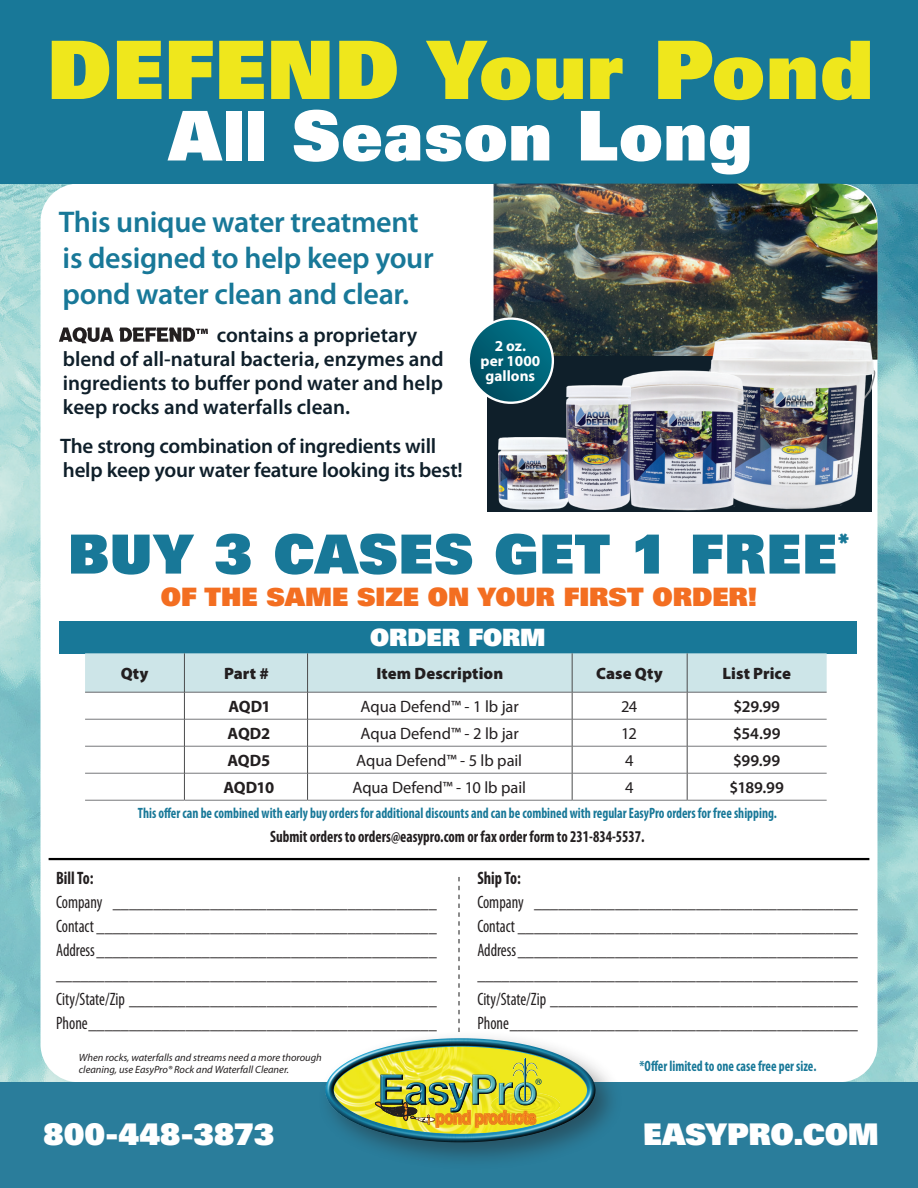
<style>
.page{position:relative;width:918px;height:1188px;background:#fff}
.page>*{position:absolute;margin:0;border:0;box-sizing:border-box;transform-origin:0 0}
.Body_text{font:900 80.7px "Univers 85";letter-spacing:.02em;color:#efe71c}
.Body_text-2{font:900 68.7px "Univers 85";letter-spacing:.02em;color:#fff;scale:.96 1}
.Headline-Black{font:900 54px "Univers 85";letter-spacing:.025em;color:#187898}
.t1{font:600 30px/36px "Myriad Pro";letter-spacing:-.01em;color:#187898}
.Body_Text-small{font:900 30px "Univers 85";color:#fff}
.Body_text-3{font:900 25.5px "Univers 85";color:#f36e21}
.chart_body{font:900 24px "Univers 85";color:#fff}
.t2{font:600 21px/24px "Myriad Pro";letter-spacing:-.005em;color:#0f1f2a}
.chart_body-2{font:condensed 18px "Myriad Pro";color:#231f20;scale:.9 1}
.chart_body-3{font:700 condensed 18px "Myriad Pro";color:#231f20;scale:.9 1}
.Headline-Black-2{font:16.5px "Myriad Pro";letter-spacing:-.005em;color:#231f20}
.chart_body-4{font:700 condensed 16.5px "Myriad Pro";color:#231f20;scale:.9 1}
.Headline-Black-3{font:900 16.5px "Myriad Pro";letter-spacing:.005em;color:#231f20}
.Headline-Black-4{font:600 16.5px "Myriad Pro";letter-spacing:.005em;color:#231f20}
.Headline-Black-5{font:700 16.5px "Myriad Pro";letter-spacing:-.025em;color:#231f20}
.t3{font:700 15.15px/15px "Myriad Pro";color:#fff;text-align:center}
.chart_body-5{font:700 condensed 15px "Myriad Pro";color:#187898;scale:.88 1}
.t4{font:italic 10.5px "Myriad Pro";color:#231f20}
</style>
<div class="page">
<img style="left:0;top:184px;width:918px;height:898px">
<div style="left:40px;top:184px;width:837px;height:898px;background:#fff;border-radius:38px"></div>
<div style="left:0;top:0;width:918px;height:184px;background:#187898"></div>
<div style="left:0;top:1082px;width:918px;height:106px;background:#2a7d9b"></div>
<div style="left:317px;top:1029px;width:306px;height:142px;background:#231f20;opacity:.45"></div>
<img style="left:325px;top:1038px;width:271px;height:104px">
<img style="left:380px;top:1075px;width:63px;height:27px">
<img style="left:472px;top:1075px;width:65px;height:30px">
<img style="left:513px;top:1063px;width:24px;height:7px">
<img style="left:513px;top:1070px;width:24px;height:31px">
<img style="left:525px;top:1058px;width:1px;height:43px">
<img style="left:375px;top:1102px;width:161px;height:26px">
<svg style="left:535px;top:1079px;width:7px;height:6px"></svg>
<hr style="left:49px;top:858px;width:820px;height:2px;background:#000">
<div style="left:59px;top:621px;width:797px;height:32px;background:#187898"></div>
<svg style="left:458px;top:877px;width:2px;height:155px"></svg>
<hr style="left:85px;top:800px;width:99px;height:1px;background:#76787b">
<hr style="left:184px;top:800px;width:124px;height:1px;background:#76787b">
<hr style="left:308px;top:800px;width:264px;height:1px;background:#76787b">
<hr style="left:572px;top:800px;width:115px;height:1px;background:#76787b">
<hr style="left:687px;top:800px;width:140px;height:1px;background:#76787b">
<svg style="left:85px;top:653px;width:742px;height:147px"></svg>
<svg style="left:59px;top:327px;width:149px;height:16px"></svg>
<img style="left:494px;top:184px;width:384px;height:172px">
<div style="left:487px;top:356px;width:385px;height:156px;background:#0f1f2a"></div>
<img style="left:708px;top:334px;width:170px;height:176px">
<img style="left:618px;top:368px;width:132px;height:143px">
<img style="left:566px;top:386px;width:65px;height:124px">
<img style="left:499px;top:438px;width:69px;height:72px">
<svg style="left:469px;top:319px;width:84px;height:84px;background:#096679"></svg>
<div style="left:468px;top:317px;width:86px;height:87px;border:2px solid #fff;border-radius:50%"></div>
<p class="Body_text" style="left:48px;top:17px;width:827px">DEFEND Your Pond</p>
<p class="Body_text-2" style="left:169px;top:91px;width:609px">All Season Long</p>
<p class="t1" style="left:59px;top:203px;width:376px">This unique water treatment is designed to help keep your pond water clean and clear.</p>
<p class="t2" style="left:63px;top:323px;width:382px;text-indent:154px">contains a proprietary blend of all-natural bacteria, enzymes and ingredients to buffer pond water and help keep rocks and waterfalls clean.</p>
<p class="t2" style="left:60px;top:433px;width:404px">The strong combination of ingredients will help keep your water feature looking its best!</p>
<p class="t3" style="left:495px;top:338px;width:33px">2 oz.</p>
<p class="t3" style="left:481px;top:353px;width:61px">per 1000 gallons</p>
<p class="Headline-Black" style="left:68px;top:519px;width:783px">BUY 3 CASES GET 1 FREE<sup>*</sup></p>
<p class="Body_text-3" style="left:161px;top:580px;width:598px">OF THE SAME SIZE ON YOUR FIRST ORDER!</p>
<p class="chart_body" style="left:370px;top:621px;width:177px">ORDER FORM</p>
<p class="Headline-Black-3" style="left:121px;top:664px;width:29px">Qty</p>
<p class="Headline-Black-3" style="left:224px;top:664px;width:46px">Part #</p>
<p class="Headline-Black-3" style="left:376px;top:664px;width:128px">Item Description</p>
<p class="Headline-Black-3" style="left:596px;top:664px;width:68px">Case Qty</p>
<p class="Headline-Black-3" style="left:723px;top:664px;width:70px">List Price</p>
<p class="Headline-Black-5" style="left:228px;top:696px;width:44px">AQD1</p>
<p class="Headline-Black-2" style="left:361px;top:696px;width:160px">Aqua Defend™ - 1 lb jar</p>
<p class="Headline-Black-2" style="left:621px;top:696px;width:18px">24</p>
<p class="Headline-Black-4" style="left:733px;top:696px;width:48px">$29.99</p>
<p class="Headline-Black-5" style="left:228px;top:723px;width:44px">AQD2</p>
<p class="Headline-Black-2" style="left:361px;top:723px;width:160px">Aqua Defend™ - 2 lb jar</p>
<p class="Headline-Black-2" style="left:621px;top:723px;width:17px">12</p>
<p class="Headline-Black-4" style="left:733px;top:723px;width:49px">$54.99</p>
<p class="Headline-Black-5" style="left:227px;top:750px;width:44px">AQD5</p>
<p class="Headline-Black-2" style="left:356px;top:750px;width:167px">Aqua Defend™ - 5 lb pail</p>
<p class="Headline-Black-2" style="left:625px;top:750px;width:10px">4</p>
<p class="Headline-Black-4" style="left:733px;top:750px;width:49px">$99.99</p>
<p class="Headline-Black-5" style="left:223px;top:777px;width:52px">AQD10</p>
<p class="Headline-Black-2" style="left:352px;top:777px;width:175px">Aqua Defend™ - 10 lb pail</p>
<p class="Headline-Black-2" style="left:625px;top:777px;width:10px">4</p>
<p class="Headline-Black-4" style="left:730px;top:777px;width:56px">$189.99</p>
<p class="chart_body-5" style="left:138px;top:803px;width:728px">This offer can be combined with early buy orders for additional discounts and can be combined with regular EasyPro orders for free shipping.</p>
<p class="chart_body-4" style="left:270px;top:826px;width:418px">Submit orders to orders@easypro.com or fax order form to 231-834-5537.</p>
<p class="chart_body-3" style="left:56px;top:867px;width:43px">Bill To:</p>
<p class="chart_body-2" style="left:56px;top:891px;width:424px">Company ________________________________________</p>
<p class="chart_body-2" style="left:56px;top:915px;width:424px">Contact __________________________________________</p>
<p class="chart_body-2" style="left:56px;top:940px;width:424px">Address__________________________________________</p>
<p class="chart_body-2" style="left:56px;top:964px;width:424px">_______________________________________________</p>
<p class="chart_body-2" style="left:56px;top:988px;width:424px">City/State/Zip ______________________________________</p>
<p class="chart_body-2" style="left:56px;top:1012px;width:424px">Phone___________________________________________</p>
<p class="t4" style="left:79px;top:1051px;width:245px">When rocks, waterfalls and streams need a more thorough</p>
<p class="t4" style="left:79px;top:1063px;width:212px">cleaning, use EasyPro® Rock and Waterfall Cleaner.</p>
<p class="chart_body-3" style="left:477px;top:867px;width:50px">Ship To:</p>
<p class="chart_body-2" style="left:477px;top:891px;width:424px">Company ________________________________________</p>
<p class="chart_body-2" style="left:477px;top:915px;width:424px">Contact __________________________________________</p>
<p class="chart_body-2" style="left:477px;top:940px;width:424px">Address__________________________________________</p>
<p class="chart_body-2" style="left:477px;top:964px;width:425px">_______________________________________________</p>
<p class="chart_body-2" style="left:477px;top:988px;width:424px">City/State/Zip ______________________________________</p>
<p class="chart_body-2" style="left:477px;top:1012px;width:424px">Phone___________________________________________</p>
<p class="chart_body-5" style="left:639px;top:1056px;width:203px">*Offer limited to one case free per size.</p>
<p class="Body_Text-small" style="left:44px;top:1114px;width:233px">800-448-3873</p>
<p class="Body_Text-small" style="left:643px;top:1114px;width:238px">EASYPRO.COM</p>
</div>
